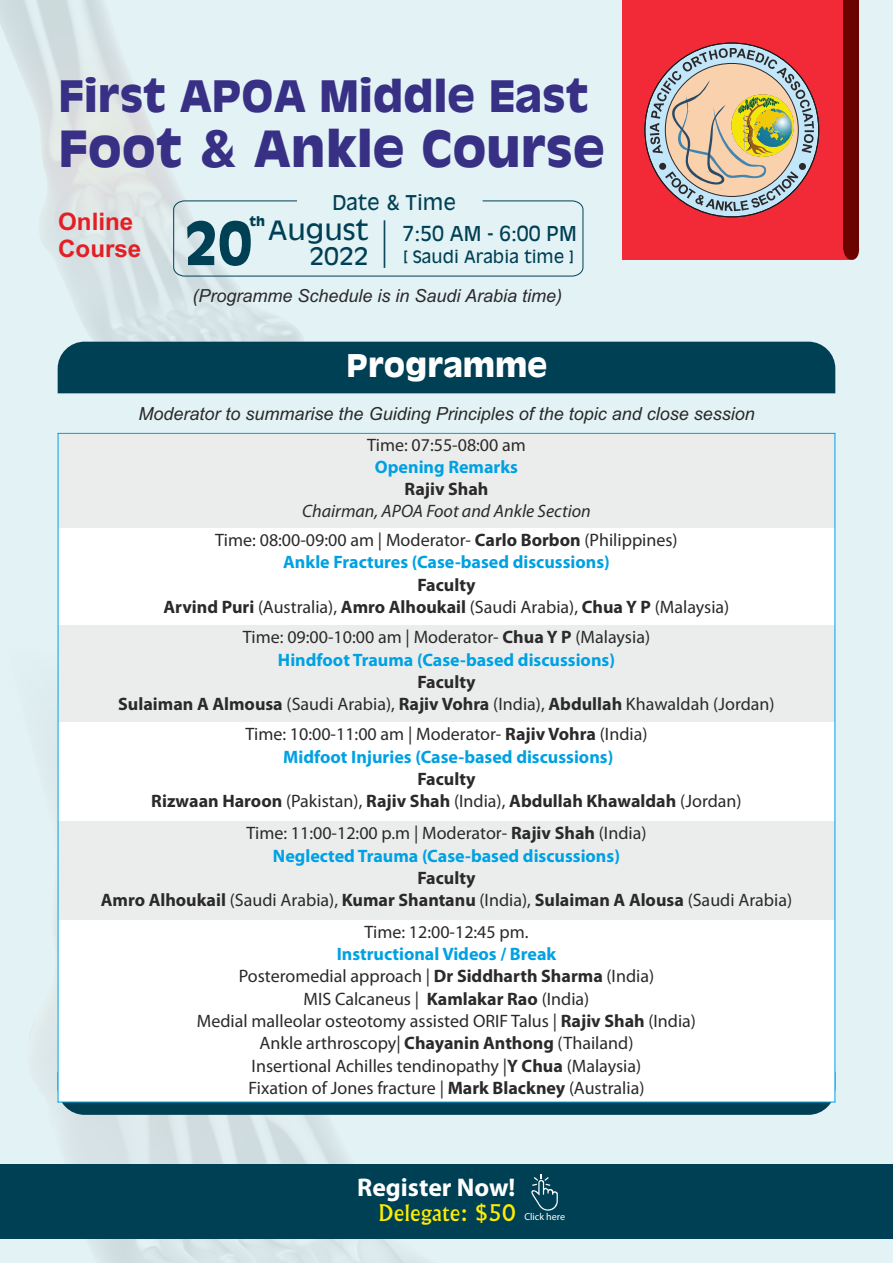
<style>
.page{position:relative;width:893px;height:1263px;background:#e3f2f5}
.page>*{position:absolute;margin:0;border:0;box-sizing:border-box;transform-origin:0 0}
.t1{font:700 57px "Antique Olive";color:#004054;scale:.9 1}
.t2{font:700 48.75px "Antique Olive";color:#383085}
.t3{font:47.55px "Antique Olive";color:#004054;scale:.63 1}
.t4{font:700 42.3px "Antique Olive";color:#383085}
.t5{font:700 30.6px "Antique Olive";color:#fff}
.t6{font:25.95px "Antique Olive";color:#004054;scale:1.07 1}
.t7{font:700 25.65px "Myriad Pro";color:#fff}
.t8{font:700 24.15px/27px "Arial";color:#e31f24}
.t9{font:23.25px "Antique Olive";color:#004054;scale:1.07 1}
.t10{font:22.2px "Flareserif 821 BT";color:#ffed00}
.t11{font:19.95px "Antique Olive";color:#004054}
.t12{font:18px/22.4px "Myriad Pro";color:#2b2929;text-align:center}
.t13{font:700 18px/22.4px "Myriad Pro";color:#2b2929;text-align:center}
.t14{font:700 18px "Myriad Pro";color:#00a1e3}
.t15{font:italic 18px "Arial";color:#2b2929}
.t16{font:italic 18px "Myriad Pro";color:#2b2929}
.t17{font:16.65px "Antique Olive";color:#004054}
.t18{font:700 12.45px "Antique Olive";color:#004054}
.t19{font:10.05px "Myriad Pro";color:#fff}
.s1{font-weight:700}
.s2{font-weight:400}
</style>
<div class="page">
<img style="left:41px;top:608px;width:383px;height:655px">
<div style="left:622px;top:0;width:228px;height:260px;background:#f22936"></div>
<svg style="left:843px;top:248px;width:17px;height:12px"></svg>
<div style="left:843px;top:0;width:16px;height:248px;background:#6b0300"></div>
<svg style="left:173px;top:200px;width:411px;height:77px"></svg>
<svg style="left:645px;top:43px;width:174px;height:174px"></svg>
<svg style="left:650px;top:48px;width:164px;height:163px"></svg>
<div style="left:0;top:1164px;width:893px;height:75px;background:#004054"></div>
<div style="left:58px;top:342px;width:777px;height:51px;background:#004054"></div>
<svg style="left:58px;top:1102px;width:777px;height:13px"></svg>
<svg style="left:531px;top:1174px;width:27px;height:36px"></svg>
<div style="left:58px;top:433px;width:777px;height:95px;background:#ebeded"></div>
<div style="left:58px;top:528px;width:777px;height:97px;background:#fff"></div>
<div style="left:58px;top:625px;width:777px;height:98px;background:#ebeded"></div>
<div style="left:58px;top:723px;width:777px;height:99px;background:#fff"></div>
<div style="left:58px;top:822px;width:777px;height:99px;background:#ebeded"></div>
<div style="left:58px;top:921px;width:777px;height:181px;background:#fff"></div>
<hr style="left:58px;top:433px;width:1px;height:669px;background:#00a1e3">
<hr style="left:834px;top:433px;width:1px;height:669px;background:#00a1e3">
<hr style="left:58px;top:1101px;width:777px;height:1px;background:#00a1e3">
<hr style="left:58px;top:433px;width:777px;height:1px;background:#00a1e3">
<h3 class="t4" style="left:58px;top:79px;width:532px">First APOA Middle East</h3>
<h2 class="t2" style="left:58px;top:128px;width:548px">Foot &amp; Ankle Course</h2>
<p class="t11" style="left:332px;top:195px;width:125px">Date &amp; Time</p>
<h1 class="t1" style="left:184px;top:220px;width:77px">20</h1>
<h3 class="t3" style="left:377px;top:219px;width:25px">|</h3>
<h3 class="t8" style="left:58px;top:210px;width:85px">Online<br>Course</h3>
<p class="t18" style="left:249px;top:217px;width:17px">th</p>
<h3 class="t6" style="left:268px;top:219px;width:95px">August</h3>
<p class="t11" style="left:403px;top:225px;width:176px">7:50 AM - 6:00 PM</p>
<p class="t17" style="left:403px;top:250px;width:173px">[ Saudi Arabia time ]</p>
<p class="t9" style="left:310px;top:246px;width:56px">2022</p>
<p class="t15" style="left:193px;top:289px;width:371px">(Programme Schedule is in Saudi Arabia time)</p>
<h3 class="t5" style="left:347px;top:352px;width:203px">Programme</h3>
<p class="t15" style="left:139px;top:406px;width:618px">Moderator to summarise the Guiding Principles of the topic and close session</p>
<p class="t12" style="left:367px;top:435px;width:160px">Time: 07:55-08:00 am</p>
<p class="t13" style="left:404px;top:479px;width:86px">Rajiv Shah</p>
<p class="t16" style="left:302px;top:503px;width:290px">Chairman, APOA Foot and Ankle Section</p>
<p class="t14" style="left:375px;top:459px;width:144px">Opening Remarks</p>
<p class="t12" style="left:215px;top:530px;width:464px">Time: 08:00-09:00 am | Moderator- <span class="s1">Carlo Borbon</span> (Philippines)</p>
<p class="t13" style="left:164px;top:575px;width:567px">Faculty<br>Arvind Puri <span class="s2">(Australia),</span> Amro Alhoukail <span class="s2">(Saudi Arabia),</span> Chua Y P <span class="s2">(Malaysia)</span></p>
<p class="t14" style="left:283px;top:555px;width:328px">Ankle Fractures (Case-based discussions)</p>
<p class="t12" style="left:243px;top:627px;width:409px">Time: 09:00-10:00 am | Moderator- <span class="s1">Chua Y P</span> (Malaysia)</p>
<p class="t13" style="left:118px;top:672px;width:658px">Faculty<br>Sulaiman A Almousa <span class="s2">(Saudi Arabia),</span> Rajiv Vohra <span class="s2">(India),</span> Abdullah <span class="s2">Khawaldah (Jordan)</span></p>
<p class="t14" style="left:278px;top:652px;width:339px">Hindfoot Trauma (Case-based discussions)</p>
<p class="t12" style="left:245px;top:725px;width:404px">Time: 10:00-11:00 am | Moderator- <span class="s1">Rajiv Vohra</span> (India)</p>
<p class="t13" style="left:151px;top:769px;width:592px">Faculty<br>Rizwaan Haroon <span class="s2">(Pakistan),</span> Rajiv Shah <span class="s2">(India),</span> Abdullah Khawaldah <span class="s2">(Jordan)</span></p>
<p class="t14" style="left:283px;top:749px;width:332px">Midfoot Injuries (Case-based discussions)</p>
<p class="t12" style="left:246px;top:824px;width:402px">Time: 11:00-12:00 p.m | Moderator- <span class="s1">Rajiv Shah</span> (India)</p>
<p class="t13" style="left:101px;top:868px;width:693px">Faculty<br>Amro Alhoukail <span class="s2">(Saudi Arabia),</span> Kumar Shantanu <span class="s2">(India),</span> Sulaiman A Alousa <span class="s2">(Saudi Arabia)</span></p>
<p class="t14" style="left:273px;top:848px;width:349px">Neglected Trauma (Case-based discussions)</p>
<p class="t12" style="left:364px;top:922px;width:166px">Time: 12:00-12:45 pm.</p>
<p class="t12" style="left:197px;top:967px;width:501px">Posteromedial approach | <span class="s1">Dr Siddharth Sharma</span> (India)<br>MIS Calcaneus | <span class="s1">Kamlakar Rao</span> (India)<br>Medial malleolar osteotomy assisted ORIF Talus | <span class="s1">Rajiv Shah</span> (India)<br>Ankle arthroscopy| <span class="s1">Chayanin Anthong</span> (Thailand)<br>Insertional Achilles tendinopathy |<span class="s1">Y Chua</span> (Malaysia)<br>Fixation of Jones fracture | <span class="s1">Mark Blackney</span> (Australia)</p>
<p class="t14" style="left:337px;top:946px;width:221px">Instructional Videos / Break</p>
<h3 class="t7" style="left:357px;top:1177px;width:160px">Register Now!</h3>
<p class="t10" style="left:379px;top:1204px;width:139px">Delegate: $50</p>
<p class="t19" style="left:524px;top:1213px;width:42px">Click here</p>
</div>
